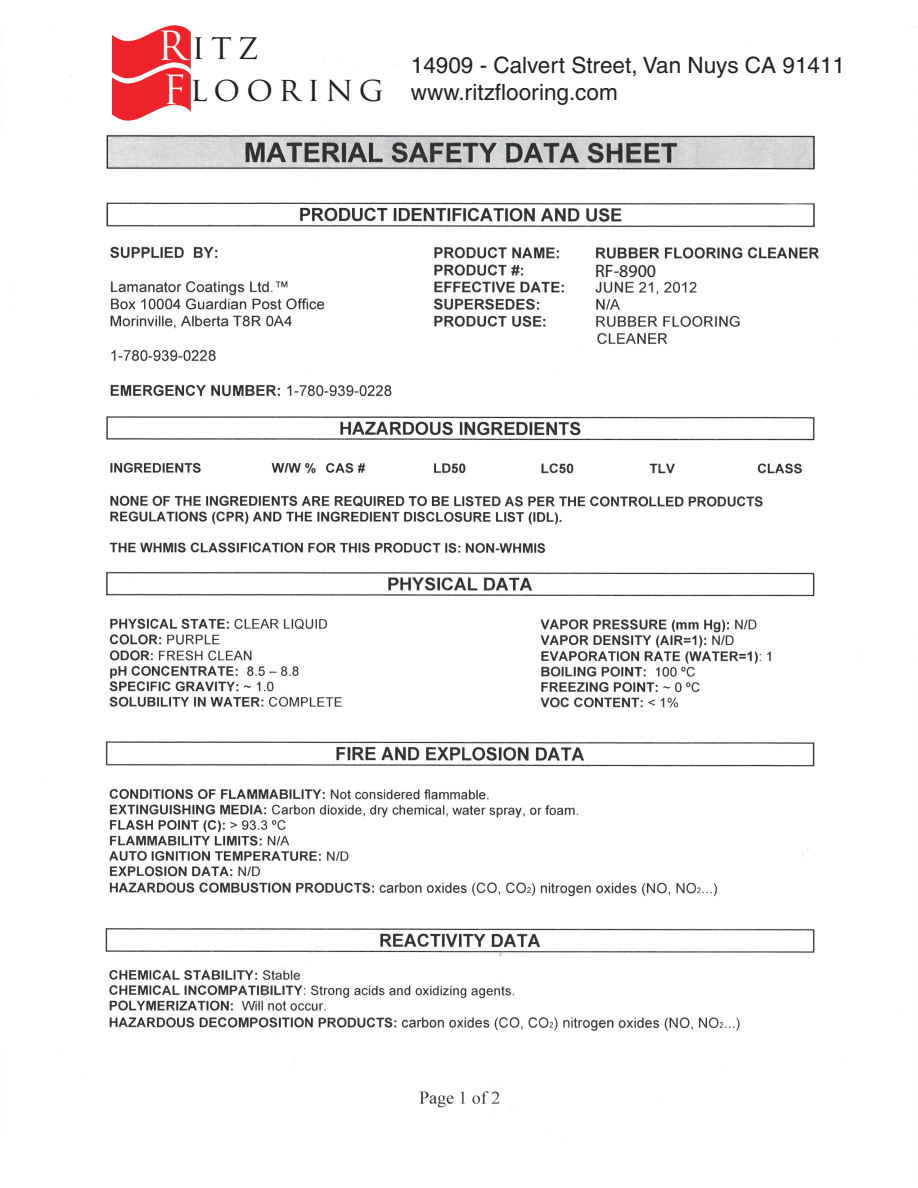
<style>
.page{position:relative;width:918px;height:1188px;background:#fff}
.page>*{position:absolute;margin:0;border:0;box-sizing:border-box;transform-origin:0 0}
.t1{font:39.3px/43.3px "Trajan Pro";color:#fff}
.t2{font:34.05px "Trajan Pro";color:#231f20}
.t3{font:33px "Trajan Pro";letter-spacing:.175em;color:#231f20}
.t4{font:22.5px/27px "Helvetica";color:#231f20}
.t5{font:18px "Myriad Pro";color:#231f20}
</style>
<div class="page">
<img style="left:63px;top:75px;width:835px;height:1042px">
<svg style="left:112px;top:25px;width:79px;height:96px"></svg>
<div style="left:592px;top:264px;width:32px;height:14px;background:#fff"></div>
<h1 class="t1" style="left:157px;top:24px;width:31px">R<br>F</h1>
<h2 class="t2" style="left:192px;top:25px;width:68px">itz</h2>
<h3 class="t3" style="left:190px;top:68px;width:195px">looring</h3>
<p class="t4" style="left:411px;top:52px;width:436px">14909 - Calvert Street, Van Nuys CA 91411 www.ritzflooring.com</p>
<p class="t5" style="left:595px;top:260px;width:62px">RF-8900</p>
</div>
